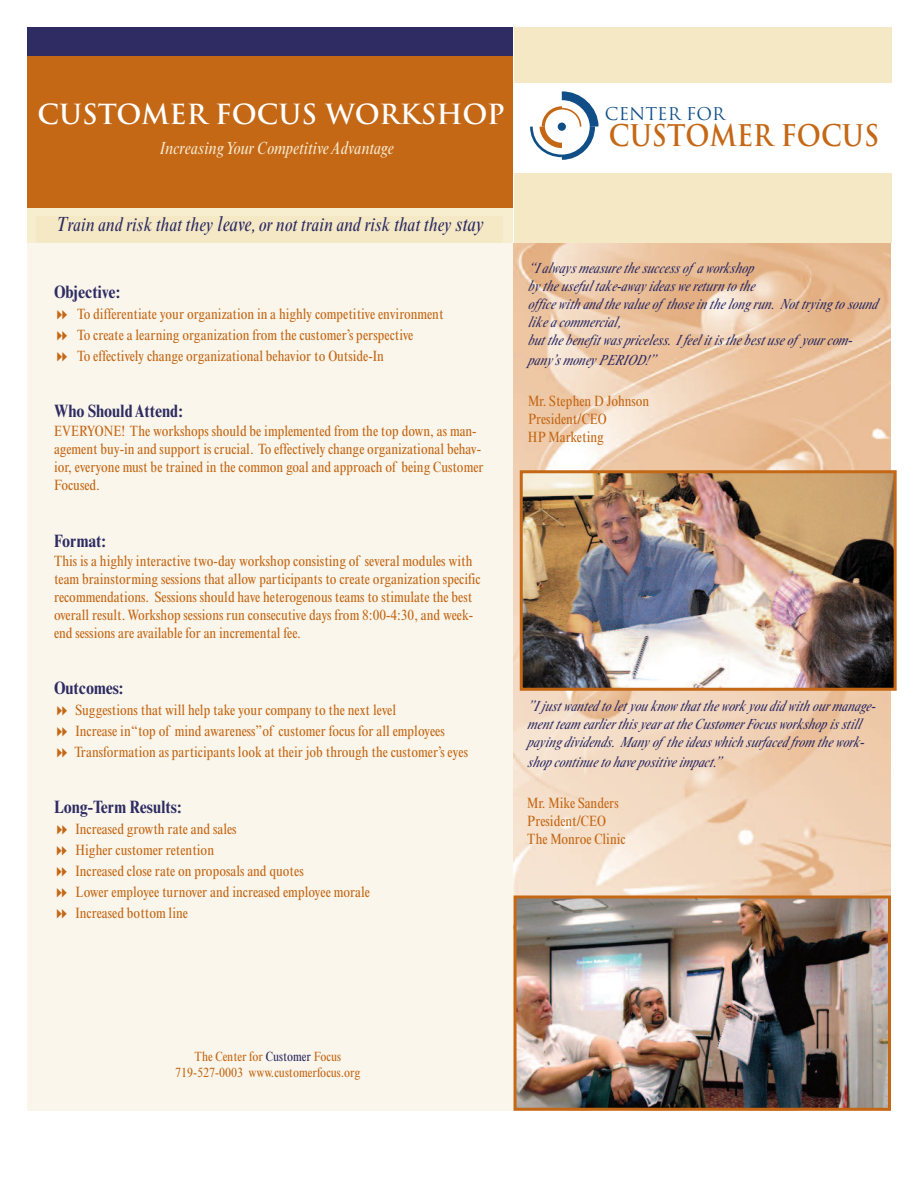
<style>
.page{position:relative;width:918px;height:1188px;background:#fff}
.page>*{position:absolute;margin:0;border:0;box-sizing:border-box;transform-origin:0 0}
.t1{font:700 29.1px "Trajan";color:#c46816;scale:.89 1}
.t2{font:700 27px "Trajan";color:#fff}
.t3{font:italic condensed 19.5px "Times New Roman";color:#2e2c63}
.t4{font:700 condensed 18px "Times New Roman";color:#2e2c63}
.t5{font:italic condensed 18px "Times New Roman";color:#f6e6c8}
.t6{font:17.1px "Trajan";color:#0f4e87}
.t7{font:condensed 15px/18px "Times New Roman";color:#c46816}
.t8{font:italic condensed 15px/18px "Times New Roman";color:#2e2c63}
.t9{font:condensed 13.5px/16.2px "Times New Roman";color:#c46816;text-align:center}
.s1{font-size:21px}
.s2{color:#2e2c63}
</style>
<div class="page">
<div style="left:514px;top:27px;width:378px;height:216px;background:#f4e8c5"></div>
<img style="left:513px;top:243px;width:378px;height:867px">
<div style="left:27px;top:235px;width:486px;height:875px;background:#faf6ec"></div>
<div style="left:27px;top:54px;width:486px;height:160px;background:#c46816"></div>
<div style="left:27px;top:27px;width:486px;height:29px;background:#2e2c63"></div>
<div style="left:27px;top:208px;width:486px;height:35px;background:#f7edcf"></div>
<div style="left:37px;top:216px;width:466px;height:27px;background:#f4e8c5"></div>
<img style="left:524px;top:474px;width:369px;height:213px">
<div style="left:520px;top:470px;width:377px;height:221px;border:3px solid #c46816"></div>
<img style="left:518px;top:900px;width:369px;height:207px">
<div style="left:514px;top:896px;width:377px;height:215px;border:3px solid #c46816"></div>
<div style="left:514px;top:83px;width:388px;height:90px;background:#fff"></div>
<svg style="left:530px;top:91px;width:69px;height:69px"></svg>
<div style="left:558px;top:123px;width:8px;height:8px;background:#0f4e87;border-radius:50%"></div>
<h2 class="t2" style="left:37px;top:99px;width:469px">CUSTOMER FOCUS WORKSHOP</h2>
<p class="t5" style="left:160px;top:141px;width:235px">IncreasingYour Competitive Advantage</p>
<p class="t6" style="left:605px;top:104px;width:122px">CENTER FOR</p>
<h1 class="t1" style="left:609px;top:119px;width:305px">CUSTOMER FOCUS</h1>
<h3 class="t3" style="left:56px;top:217px;width:429px"><span class="s1">T</span>rain and risk that they <span class="s1">leave</span>,or not train and risk that they <span class="s1">stay</span></h3>
<p class="t4" style="left:54px;top:286px;width:68px">Objective:</p>
<p class="t7" style="left:77px;top:305px;width:368px;line-height:21px">To differentiate your organization in a highly competitive environment<br>To create a learning organization from the customer’s perspective<br>To effectively change organizational behavior to Outside-In</p>
<p class="t4" style="left:54px;top:405px;width:130px">Who ShouldAttend:</p>
<p class="t7" style="left:54px;top:424px;width:431px">EVERYONE! The workshops should be implemented from the top down, as man&shy;agement buy-in and support is crucial. To effectively change organizational behav&shy;ior, everyone must be trained in the common goal and approach of being Customer Focused.</p>
<p class="t4" style="left:54px;top:534px;width:53px">Format:</p>
<p class="t7" style="left:54px;top:553px;width:428px">This is a highly interactive two-day workshop consisting of several modules with team brainstorming sessions that allow participants to create organization specific recommendations. Sessions should have heterogenous teams to stimulate the best overall result.Workshop sessions run consecutive days from 8:00-4:30, and week&shy;end sessions are available for an incremental fee.</p>
<p class="t4" style="left:54px;top:682px;width:71px">Outcomes:</p>
<p class="t7" style="left:74px;top:701px;width:395px;line-height:21px">Suggestions that will help take your company to the next level<br>Increase in“top of mind awareness”of customer focus for all employees<br>Transformation as participants look at their job through the customer’s eyes</p>
<p class="t4" style="left:54px;top:801px;width:129px">Long-Term Results:</p>
<p class="t7" style="left:76px;top:820px;width:296px;line-height:21px">Increased growth rate and sales<br>Higher customer retention<br>Increased close rate on proposals and quotes<br>Lower employee turnover and increased employee morale Increased bottom line</p>
<p class="t8" style="left:528px;top:260px;width:351px">“I always measure the success of a workshop<br>by the useful take-away ideas we return to the<br>officewithand thevalueof thoseinthelongrun. Not tryingtosound like a commercial,<br>but the benefit waspriceless. I feel it is the best use of your com-</p>
<p class="t8" style="left:528px;top:353px;width:129px">pany’smoney PERIOD!”</p>
<p class="t7" style="left:528px;top:394px;width:123px">Mr. Stephen D Johnson<br>President/CEO<br>HP Marketing</p>
<p class="t8" style="left:527px;top:698px;width:352px">”I just wanted toletyouknowthat thework youdid withourmanage&shy;ment team earlier this year at the Customer Focus workshop is still payingdividends. Many of theideaswhichsurfacedfromthework-</p>
<p class="t8" style="left:527px;top:755px;width:195px">shop continue to havepositive impact.”</p>
<p class="t7" style="left:527px;top:796px;width:100px">Mr. Mike Sanders<br>President/CEO<br>The Monroe Clinic</p>
<p class="t9" style="left:175px;top:1050px;width:187px">The Center for <span class="s2">Customer</span> Focus<br>719-527-0003 www.customerfocus.org</p>
</div>
